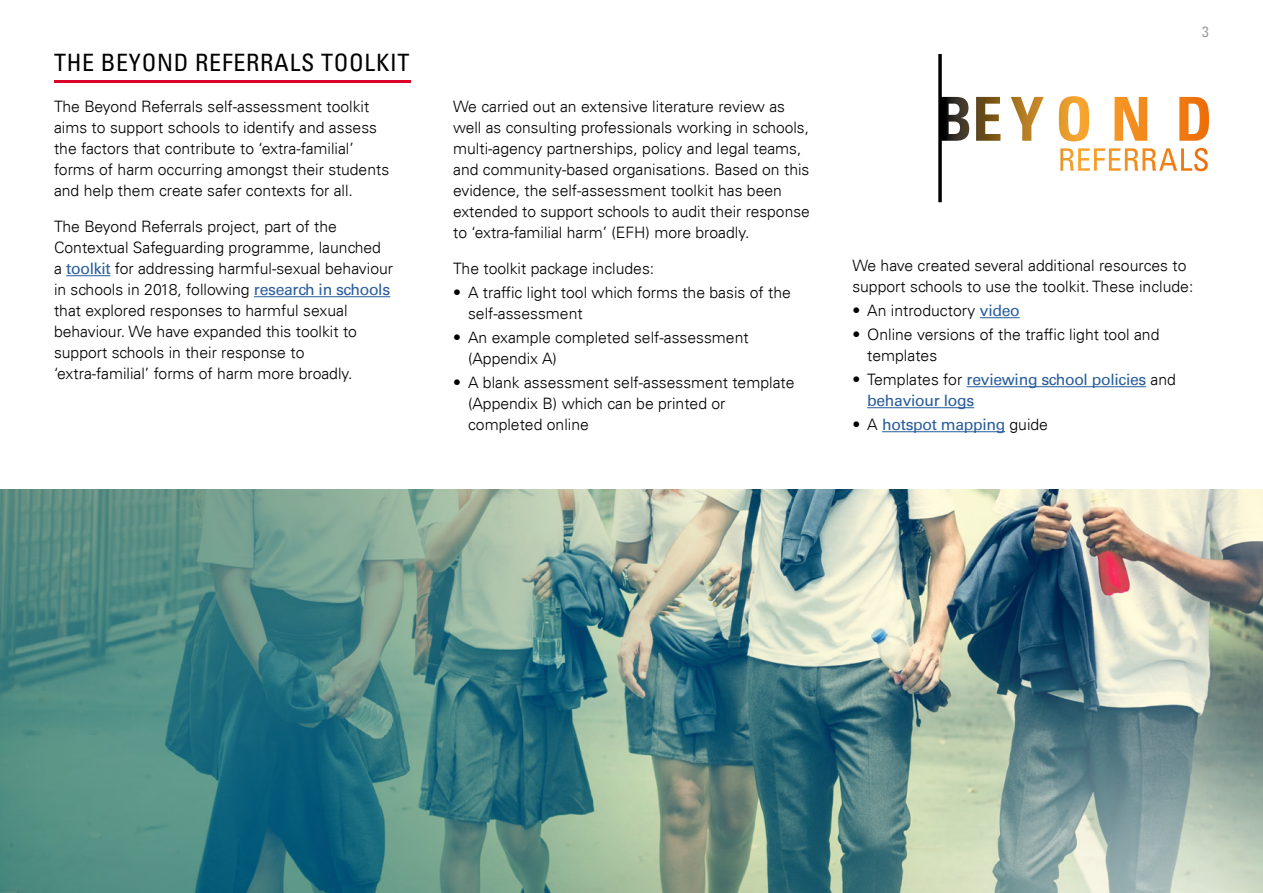
<style>
.page{position:relative;width:1263px;height:893px;background:#fff}
.page>*{position:absolute;margin:0;border:0;box-sizing:border-box;transform-origin:0 0}
.t1{font:condensed 24px "Univers LT";letter-spacing:.03em;color:#000}
.t2{font:300 15.75px/21px "Univers LT";color:#000}
.t3{font:15.75px/21px "Univers LT";letter-spacing:-.02em;color:#275b9b}
.t4{font:condensed 15px "Univers LT";color:#9d9d9c}
.s1{font-weight:400;color:#275b9b}
.s2{font-weight:300;color:#000}
</style>
<div class="page">
<hr style="left:54px;top:81px;width:357px;height:2px;background:#da0629">
<img style="left:0;top:489px;width:1263px;height:404px">
<hr style="left:66px;top:275px;width:44px;height:1px;background:#275b9b">
<hr style="left:254px;top:296px;width:136px;height:1px;background:#275b9b">
<svg style="left:938px;top:54px;width:271px;height:148px"></svg>
<hr style="left:980px;top:317px;width:40px;height:1px;background:#275b9b">
<hr style="left:967px;top:386px;width:179px;height:1px;background:#275b9b">
<hr style="left:867px;top:407px;width:107px;height:1px;background:#275b9b">
<hr style="left:882px;top:431px;width:123px;height:1px;background:#275b9b">
<h1 class="t1" style="left:54px;top:48px;width:357px">THE BEYOND REFERRALS TOOLKIT</h1>
<p class="t2" style="left:54px;top:96px;width:337px">The Beyond Referrals self-assessment toolkit aims to support schools to identify and assess the factors that contribute to ‘extra-familial’ forms of harm occurring amongst their students and help them create safer contexts for all.</p>
<p class="t2" style="left:54px;top:216px;width:341px">The Beyond Referrals project, part of the Contextual Safeguarding programme, launched<br>a <span class="s1">toolkit</span> for addressing harmful-sexual behaviour in schools in 2018, following <span class="s1">research in schools </span>that explored responses to harmful sexual behaviour. We have expanded this toolkit to support schools in their response to ‘extra-familial’ forms of harm more broadly.</p>
<p class="t2" style="left:453px;top:96px;width:358px">We carried out an extensive literature review as well as consulting professionals working in schools, multi-agency partnerships, policy and legal teams, and community-based organisations. Based on this evidence, the self-assessment toolkit has been extended to support schools to audit their response to ‘extra-familial harm’ (EFH) more broadly.</p>
<p class="t2" style="left:453px;top:258px;width:203px">The toolkit package includes:</p>
<p class="t2" style="left:468px;top:282px;width:324px;text-indent:-15px">• A traffic light tool which forms the basis of the self-assessment</p>
<p class="t2" style="left:468px;top:327px;width:282px;text-indent:-15px">• An example completed self-assessment (Appendix A)</p>
<p class="t2" style="left:468px;top:372px;width:328px;text-indent:-15px">• A blank assessment self-assessment template (Appendix B) which can be printed or completed online</p>
<p class="t4" style="left:1202px;top:22px;width:8px">3</p>
<p class="t2" style="left:852px;top:255px;width:343px">We have created several additional resources to support schools to use the toolkit. These include:</p>
<p class="t2" style="left:852px;top:300px;width:169px">• An introductory <span class="s1">video</span></p>
<p class="t2" style="left:867px;top:324px;width:294px;text-indent:-15px">• Online versions of the traffic light tool and templates</p>
<p class="t3" style="left:867px;top:369px;width:310px;text-indent:-15px"><span class="s2">• Templates for</span> reviewing school policies <span class="s2">and </span>behaviour logs</p>
<p class="t3" style="left:852px;top:414px;width:197px"><span class="s2">• A</span> hotspot mapping <span class="s2">guide</span></p>
</div>
